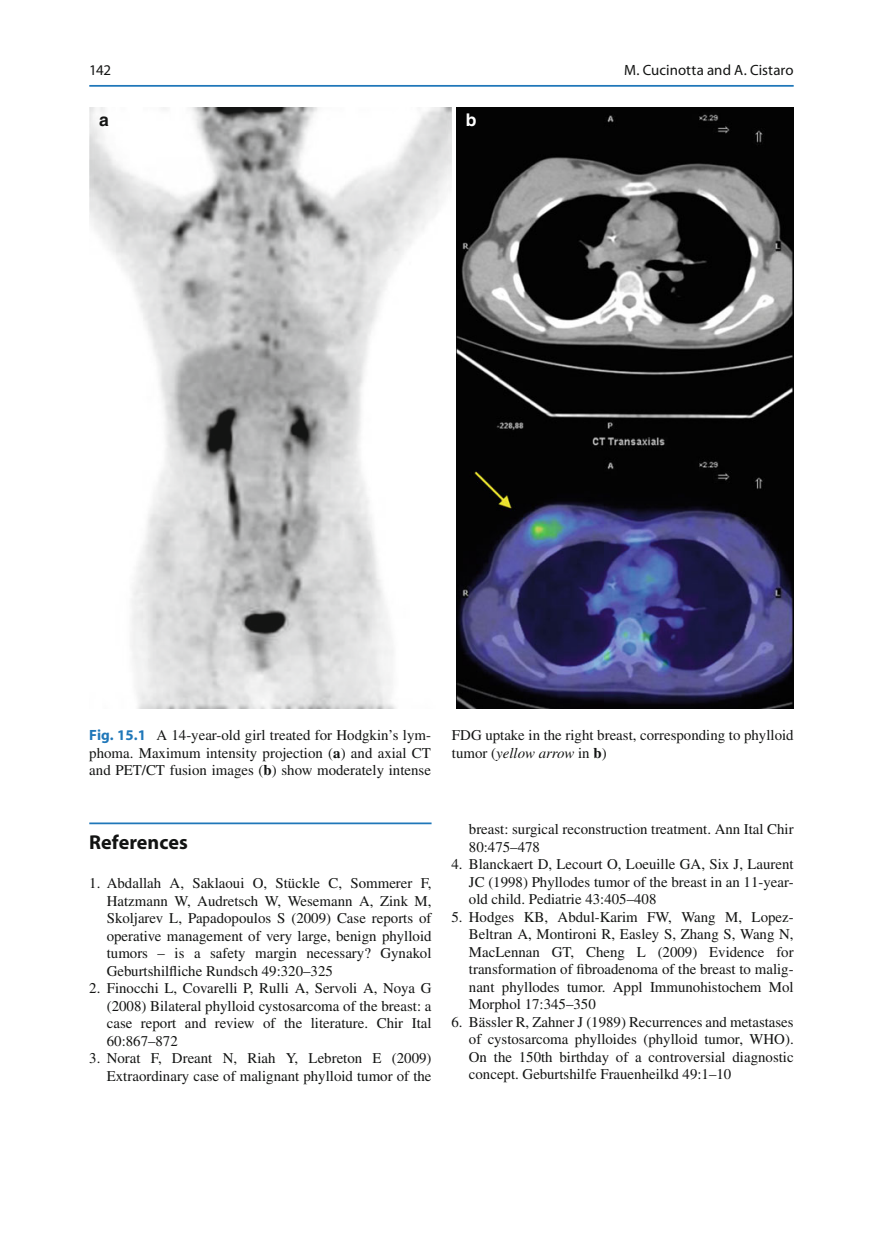
<style>
.page{position:relative;width:883px;height:1260px;background:#fff}
.page>*{position:absolute;margin:0;border:0;box-sizing:border-box;transform-origin:0 0}
.t1{font:700 20.12px "Myriad";color:#131413}
.t2{font:700 17.5px "Helvetica";color:#131413}
.t3{font:700 17.5px "Helvetica";color:#fff}
.t4{font:14.88px/17.5px "Times";color:#131413;text-align:justify}
.t5{font:14.88px "Myriad";letter-spacing:.005em;color:#131413}
.s1{font-family:"Myriad";font-weight:700;color:#1f77b9}
.s2{font-weight:700}
.s3{font-style:italic}
</style>
<div class="page">
<hr style="left:89px;top:822px;width:343px;height:2px;background:#1f77b9">
<img style="left:89px;top:107px;width:362px;height:602px">
<img style="left:456px;top:107px;width:338px;height:602px">
<hr style="left:89px;top:85px;width:705px;height:2px;background:#1f77b9">
<p class="t5" style="left:89px;top:64px;width:23px">142</p>
<p class="t2" style="left:99px;top:109px;width:11px">a</p>
<p class="t3" style="left:466px;top:109px;width:12px">b</p>
<p class="t5" style="left:624px;top:64px;width:171px">M. Cucinotta and A. Cistaro</p>
<p class="t4" style="left:89px;top:728px;width:343px"><span class="s1">Fig. 15.1</span> A 14-year-old girl treated for Hodgkin’s lym&shy;phoma. Maximum intensity projection ( <span class="s2">a</span> ) and axial CT and PET/CT fusion images ( <span class="s2">b</span> ) show moderately intense</p>
<p class="t4" style="left:452px;top:728px;width:343px">FDG uptake in the right breast, corresponding to phylloid tumor ( <span class="s3">yellow arrow</span> in <span class="s2">b</span> )</p>
<h1 class="t1" style="left:89px;top:835px;width:100px">References</h1>
<p class="t4" style="left:107px;top:876px;width:326px;text-indent:-18px">1. Abdallah A, Saklaoui O, Stückle C, Sommerer F, Hatzmann W, Audretsch W, Wesemann A, Zink M, Skoljarev L, Papadopoulos S (2009) Case reports of operative management of very large, benign phylloid tumors – is a safety margin necessary? Gynakol Geburtshilfliche Rundsch 49:320–325</p>
<p class="t4" style="left:107px;top:981px;width:326px;text-indent:-18px">2. Finocchi L, Covarelli P, Rulli A, Servoli A, Noya G (2008) Bilateral phylloid cystosarcoma of the breast: a case report and review of the literature. Chir Ital 60:867–872</p>
<p class="t4" style="left:89px;top:1051px;width:344px;text-align:right">3. Norat F, Dreant N, Riah Y, Lebreton E (2009)<br>Extraordinary case of malignant phylloid tumor of the</p>
<p class="t4" style="left:469px;top:822px;width:326px">breast: surgical reconstruction treatment. Ann Ital Chir<br>80:475–478</p>
<p class="t4" style="left:469px;top:857px;width:326px;text-indent:-18px">4. Blanckaert D, Lecourt O, Loeuille GA, Six J, Laurent JC (1998) Phyllodes tumor of the breast in an 11-year&shy;old child. Pediatrie 43:405–408</p>
<p class="t4" style="left:469px;top:909px;width:326px;text-indent:-18px">5. Hodges KB, Abdul-Karim FW, Wang M, Lopez-Beltran A, Montironi R, Easley S, Zhang S, Wang N, MacLennan GT, Cheng L (2009) Evidence for transformation of fibroadenoma of the breast to malig&shy;nant phyllodes tumor. Appl Immunohistochem Mol Morphol 17:345–350</p>
<p class="t4" style="left:469px;top:1014px;width:326px;text-indent:-18px">6. Bässler R, Zahner J (1989) Recurrences and metastases of cystosarcoma phylloides (phylloid tumor, WHO).<br>On the 150th birthday of a controversial diagnostic concept. Geburtshilfe Frauenheilkd 49:1–10</p>
</div>
